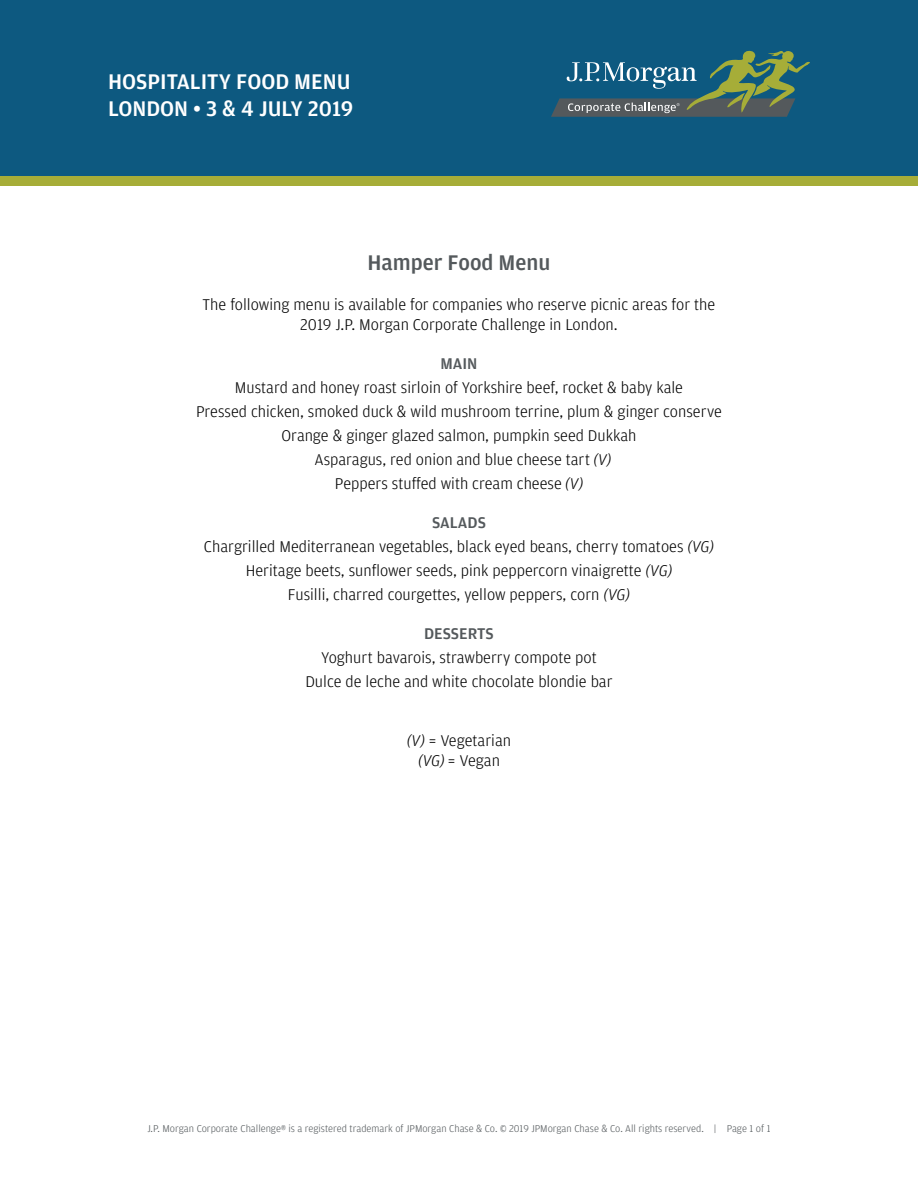
<style>
.page{position:relative;width:918px;height:1188px;background:#fff}
.page>*{position:absolute;margin:0;border:0;box-sizing:border-box;transform-origin:0 0}
.t1{font:500 22.5px/27px "Amplitude";color:#fff}
.t2{font:500 22.5px "Amplitude";color:#54595c}
.t3{font:300 16.5px/24px "Amplitude";color:#000;text-align:center}
.t4{font:500 16.5px "Amplitude";color:#54595c}
.t5{font:300 10.5px "Amplitude";color:#54595c}
.s1{font-style:italic}
.s2{font-weight:500;color:#54595c}
</style>
<div class="page">
<div style="left:0;top:176px;width:918px;height:10px;background:#a6ad38"></div>
<div style="left:0;top:0;width:918px;height:176px;background:#0d5980"></div>
<svg style="left:551px;top:50px;width:259px;height:67px"></svg>
<h1 class="t1" style="left:108px;top:68px;width:247px">HOSPITALITY FOOD MENU<br>LONDON • 3 &amp; 4 JULY 2019</h1>
<h1 class="t2" style="left:367px;top:249px;width:185px">Hamper Food Menu</h1>
<p class="t3" style="left:203px;top:294px;width:514px;line-height:19.8px">The following menu is available for companies who reserve picnic areas for the<br>2019 J.P. Morgan Corporate Challenge in London.</p>
<p class="t4" style="left:440px;top:354px;width:39px">MAIN</p>
<p class="t3" style="left:196px;top:375px;width:527px">Mustard and honey roast sirloin of Yorkshire beef, rocket &amp; baby kale<br>Pressed chicken, smoked duck &amp; wild mushroom terrine, plum &amp; ginger conserve Orange &amp; ginger glazed salmon, pumpkin seed Dukkah<br>Asparagus, red onion and blue cheese tart <span class="s1">(V)<br></span>Peppers stuffed with cream cheese <span class="s1">(V)</span></p>
<p class="t3" style="left:204px;top:511px;width:512px"><span class="s2">SALADS<br></span>Chargrilled Mediterranean vegetables, black eyed beans, cherry tomatoes <span class="s1">(VG)<br></span>Heritage beets, sunflower seeds, pink peppercorn vinaigrette <span class="s1">(VG)<br></span>Fusilli, charred courgettes, yellow peppers, corn <span class="s1">(VG)</span></p>
<p class="t4" style="left:424px;top:624px;width:71px">DESSERTS</p>
<p class="t3" style="left:305px;top:645px;width:309px">Yoghurt bavarois, strawberry compote pot<br>Dulce de leche and white chocolate blondie bar</p>
<p class="t3" style="left:407px;top:730px;width:106px;line-height:19.8px"><span class="s1">(V)</span> = Vegetarian <span class="s1">(VG)</span> = Vegan</p>
<p class="t5" style="left:147px;top:1122px;width:625px">J.P. Morgan Corporate Challenge® is a registered trademark of JPMorgan Chase &amp; Co. © 2019 JPMorgan Chase &amp; Co. All rights reserved. | Page 1 of 1</p>
</div>
